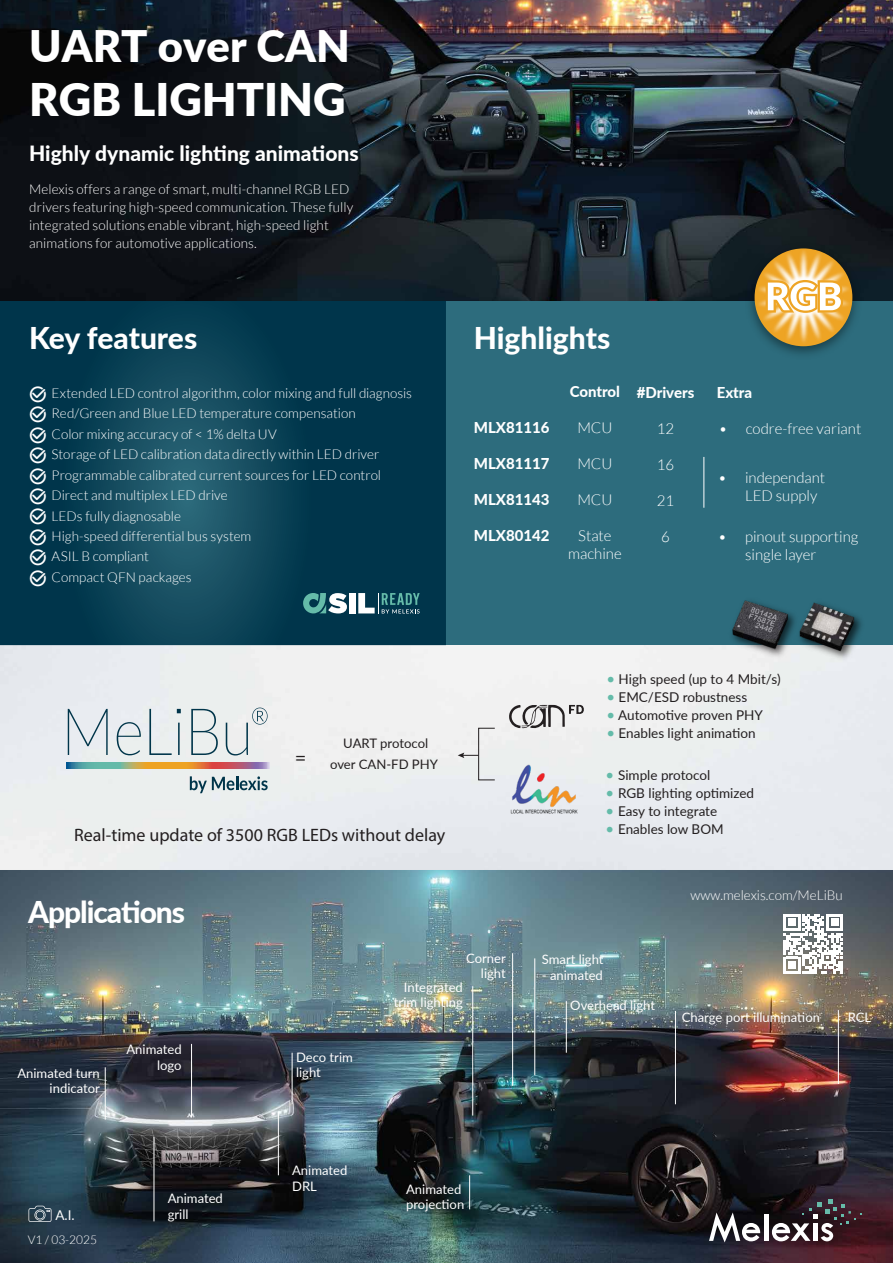
<style>
.page{position:relative;width:893px;height:1263px;background:#fff}
.page>*{position:absolute;margin:0;border:0;box-sizing:border-box;transform-origin:0 0}
.t1{font:900 45px "Lato";color:#fff}
.t2{font:900 43.5px "Lato";color:#fff}
.t3{font:800 30px "Lato";letter-spacing:-.005em;color:#fff}
.t4{font:800 30px "Lato";letter-spacing:-.035em;color:#fff}
.t5{font:800 21px "Lato";color:#fff}
.t6{font:18px "Myriad Pro";color:#231f20}
.t7{font:300 15px/18px "Lato";color:#fff}
.t8{font:800 15px "Lato";color:#fff}
.t9{font:300 13.5px/20.4px "Lato";letter-spacing:.005em;color:#fff}
.t10{font:13.5px "Lato";color:#231f20}
.t11{font:13.5px "Lato";color:#fff}
.t12{font:13.05px/15.6px "Lato";color:#fff;text-align:right}
.t13{font:13.05px/21px "Lato";color:#231f20}
.t14{font:300 12px "Lato";color:#fff}
.s1{font-size:15px;color:#64bba9}
</style>
<div class="page">
<img style="left:0;top:869px;width:893px;height:394px">
<img style="left:0;top:0;width:893px;height:301px">
<div style="left:364px;top:301px;width:529px;height:344px;background:#2d6c7d"></div>
<div style="left:0;top:645px;width:893px;height:224px;background:#ebeeef"></div>
<svg style="left:0;top:301px;width:446px;height:344px;background:#083e53"></svg>
<svg style="left:709px;top:1212px;width:51px;height:30px"></svg>
<hr style="left:764px;top:1214px;width:4px;height:27px;background:#fff">
<svg style="left:772px;top:1199px;width:90px;height:42px;background:#4f4146"></svg>
<div style="left:349px;top:593px;width:7px;height:20px;background:#fff"></div>
<svg style="left:358px;top:593px;width:62px;height:20px"></svg>
<svg style="left:303px;top:593px;width:44px;height:20px"></svg>
<img style="left:703px;top:195px;width:190px;height:159px">
<svg style="left:765px;top:280px;width:78px;height:33px"></svg>
<hr style="left:704px;top:457px;width:1px;height:51px;background:#fff">
<svg style="left:68px;top:709px;width:40px;height:46px;background:#cbd4db"></svg>
<svg style="left:117px;top:722px;width:24px;height:33px"></svg>
<svg style="left:149px;top:709px;width:32px;height:46px"></svg>
<hr style="left:178px;top:723px;width:2px;height:32px;background:#00354a">
<svg style="left:191px;top:709px;width:27px;height:46px"></svg>
<svg style="left:226px;top:708px;width:42px;height:47px;background:#d9dee0"></svg>
<svg style="left:67px;top:763px;width:202px;height:5px"></svg>
<svg style="left:190px;top:776px;width:78px;height:17px"></svg>
<div style="left:478px;top:728px;width:17px;height:52px;border:1px solid #231f20"></div>
<svg style="left:458px;top:752px;width:21px;height:6px"></svg>
<img style="left:490px;top:762px;width:111px;height:56px">
<svg style="left:509px;top:705px;width:75px;height:23px"></svg>
<svg style="left:784px;top:914px;width:59px;height:59px"></svg>
<svg style="left:29px;top:1206px;width:23px;height:16px"></svg>
<hr style="left:472px;top:986px;width:1px;height:129px;background:#fff">
<hr style="left:191px;top:1044px;width:1px;height:73px;background:#fff">
<hr style="left:105px;top:1067px;width:1px;height:52px;background:#fff">
<hr style="left:534px;top:958px;width:1px;height:117px;background:#fff">
<hr style="left:675px;top:1011px;width:1px;height:93px;background:#fff">
<hr style="left:278px;top:1111px;width:1px;height:64px;background:#fff">
<hr style="left:469px;top:1175px;width:1px;height:34px;background:#fff">
<hr style="left:154px;top:1137px;width:1px;height:84px;background:#fff">
<hr style="left:566px;top:1001px;width:1px;height:52px;background:#fff">
<hr style="left:292px;top:1053px;width:1px;height:51px;background:#fff">
<hr style="left:512px;top:953px;width:1px;height:133px;background:#fff">
<hr style="left:838px;top:1010px;width:1px;height:74px;background:#fff">
<img style="left:710px;top:600px;width:167px;height:70px">
<div style="left:30px;top:386px;width:16px;height:200px;background:#00354b"></div>
<h2 class="t2" style="left:29px;top:14px;width:322px">UART over CAN</h2>
<h1 class="t1" style="left:29px;top:66px;width:318px">RGB LIGHTING</h1>
<h3 class="t5" style="left:29px;top:138px;width:331px">Highly dynamic lighting animations</h3>
<p class="t9" style="left:29px;top:180px;width:326px;line-height:18px">Melexis offers a range of smart, multi-channel RGB LED drivers featuring high-speed communication. These fully integrated solutions enable vibrant, high-speed light animations for automotive applications.</p>
<h3 class="t3" style="left:29px;top:316px;width:170px">Key features</h3>
<h3 class="t3" style="left:474px;top:316px;width:138px">Highlights</h3>
<p class="t9" style="left:52px;top:383px;width:362px">Extended LED control algorithm, color mixing and full diagnosis Red/Green and Blue LED temperature compensation<br>Color mixing accuracy of &lt; 1% delta UV<br>Storage of LED calibration data directly within LED driver Programmable calibrated current sources for LED control Direct and multiplex LED drive<br>LEDs fully diagnosable<br>High-speed differential bus system<br>ASIL B compliant<br>Compact QFN packages</p>
<p class="t8" style="left:570px;top:381px;width:52px">Control</p>
<p class="t7" style="left:577px;top:419px;width:37px">MCU</p>
<p class="t7" style="left:577px;top:455px;width:37px">MCU</p>
<p class="t7" style="left:577px;top:491px;width:37px">MCU</p>
<p class="t7" style="left:568px;top:527px;width:55px;text-align:center">State machine</p>
<p class="t8" style="left:474px;top:417px;width:77px">MLX81116</p>
<p class="t8" style="left:474px;top:453px;width:77px">MLX81117</p>
<p class="t8" style="left:474px;top:489px;width:77px">MLX81143</p>
<p class="t8" style="left:474px;top:525px;width:77px">MLX80142</p>
<p class="t8" style="left:637px;top:381px;width:59px">#Drivers</p>
<p class="t7" style="left:657px;top:420px;width:19px">12</p>
<p class="t7" style="left:657px;top:456px;width:19px">16</p>
<p class="t7" style="left:657px;top:492px;width:19px">21</p>
<p class="t7" style="left:661px;top:528px;width:10px">6</p>
<p class="t8" style="left:717px;top:381px;width:37px">Extra</p>
<p class="t7" style="left:719px;top:420px;width:144px">• codre-free variant</p>
<p class="t7" style="left:745px;top:469px;width:82px;text-indent:-27px">• independant<br>LED supply</p>
<p class="t7" style="left:745px;top:528px;width:115px;text-indent:-27px">• pinout supporting single layer</p>
<p class="t13" style="left:295px;top:732px;width:145px;text-indent:49px">UART protocol <sup>=</sup> over CAN-FD PHY</p>
<h3 class="t6" style="left:74px;top:824px;width:373px">Real-time update of 3500 RGB LEDs without delay</h3>
<h3 class="t4" style="left:28px;top:890px;width:159px">Applications</h3>
<p class="t10" style="left:606px;top:669px;width:176px"><span class="s1">•</span> High speed (up to 4 Mbit/s)</p>
<p class="t10" style="left:606px;top:687px;width:142px"><span class="s1">•</span> EMC/ESD robustness</p>
<p class="t10" style="left:606px;top:705px;width:158px"><span class="s1">•</span> Automotive proven PHY</p>
<p class="t10" style="left:606px;top:723px;width:151px"><span class="s1">•</span> Enables light animation</p>
<p class="t10" style="left:606px;top:765px;width:106px"><span class="s1">•</span> Simple protocol</p>
<p class="t10" style="left:606px;top:783px;width:150px"><span class="s1">•</span> RGB lighting optimized</p>
<p class="t10" style="left:606px;top:801px;width:113px"><span class="s1">•</span> Easy to integrate</p>
<p class="t10" style="left:606px;top:819px;width:120px"><span class="s1">•</span> Enables low BOM</p>
<p class="t9" style="left:690px;top:885px;width:154px">www.melexis.com/MeLiBu</p>
<p class="t12" style="left:17px;top:1064px;width:84px">Animated turn indicator</p>
<p class="t12" style="left:126px;top:1041px;width:57px">Animated logo</p>
<p class="t11" style="left:55px;top:1206px;width:21px">A.I.</p>
<p class="t14" style="left:28px;top:1233px;width:71px">V1 / 03-2025</p>
<p class="t12" style="left:168px;top:1190px;width:57px;text-align:left">Animated grill</p>
<p class="t12" style="left:296px;top:1048px;width:58px;text-align:left">Deco trim light</p>
<p class="t12" style="left:292px;top:1162px;width:57px;text-align:left">Animated<br>DRL</p>
<p class="t12" style="left:466px;top:949px;width:41px">Corner light</p>
<p class="t12" style="left:542px;top:951px;width:63px">Smart light</p>
<p class="t12" style="left:542px;top:967px;width:63px">- animated</p>
<p class="t12" style="left:394px;top:978px;width:70px">Integrated trim lighting</p>
<p class="t12" style="left:570px;top:997px;width:86px">Overhead light</p>
<p class="t12" style="left:682px;top:1009px;width:140px">Charge port illumination</p>
<p class="t12" style="left:848px;top:1009px;width:25px">RCL</p>
<p class="t12" style="left:406px;top:1180px;width:60px;text-align:left">Animated projection</p>
</div>
